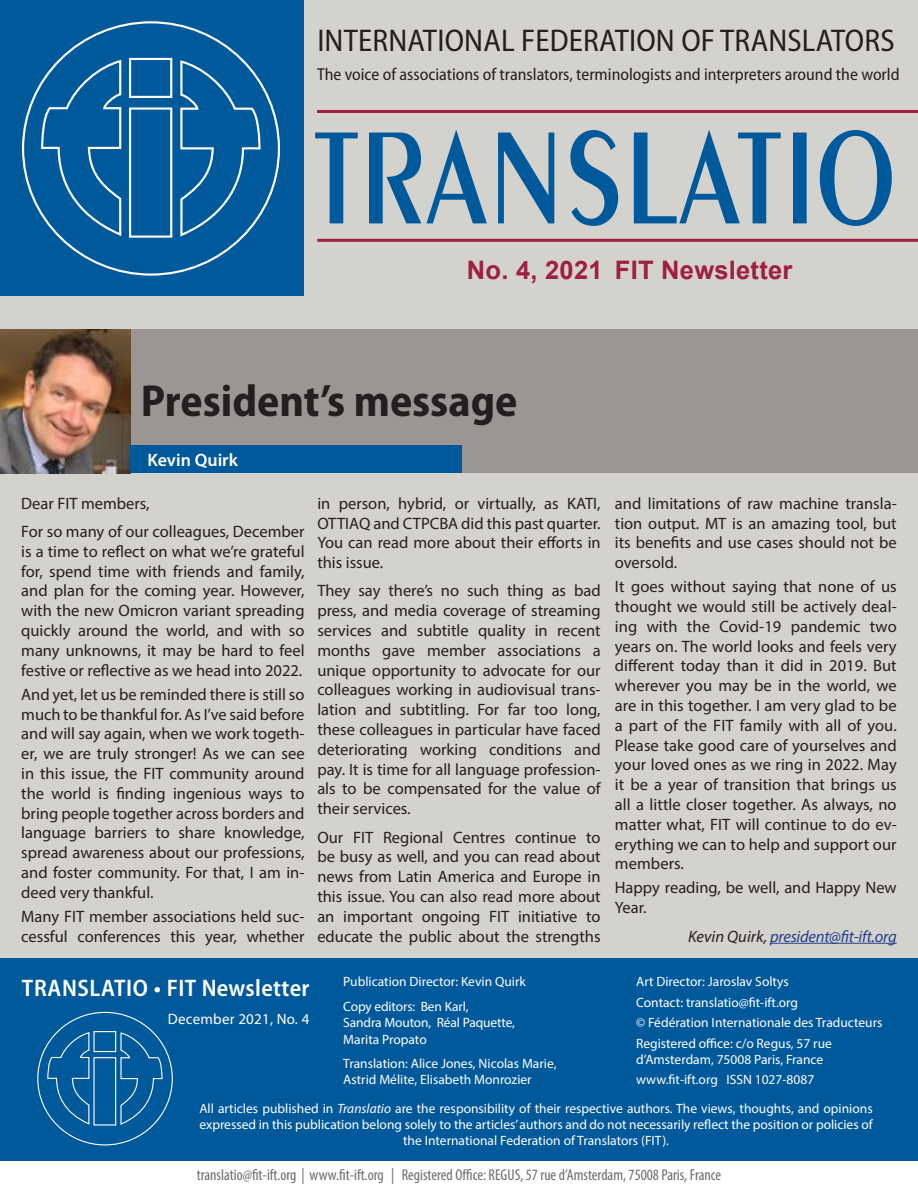
<style>
.page{position:relative;width:918px;height:1188px;background:#fff}
.page>*{position:absolute;margin:0;border:0;box-sizing:border-box;transform-origin:0 0}
.Titel_2{font:700 semi-condensed 45px "Myriad Pro";color:#231f20}
.t1{font:semi-condensed 31.5px "Myriad Pro";letter-spacing:.005em;color:#231f20}
.t2{font:700 25.5px "Arial";letter-spacing:.01em;color:#9f1f3f}
.Titel{font:600 semi-condensed 24px "Myriad Pro";letter-spacing:.015em;color:#fff}
.t3{font:600 18px "Myriad Pro";color:#fff}
.t4{font:semi-condensed 17.25px "Myriad Pro";color:#231f20}
.t5{font:16.5px/19.8px "Myriad Pro";color:#231f20;text-align:justify}
.t6{font:italic 16.5px "Myriad Pro";letter-spacing:-.015em;color:#253f8e}
.t7{font:condensed 15.75px "Myriad Pro";color:#6c6d70}
.Titel-2{font:15px "Myriad Pro";letter-spacing:.015em;color:#fff}
.Titel-3{font:13.5px/16.2px "Myriad Pro";color:#fff}
.s1{color:#231f20}
.s2{font-style:italic}
</style>
<div class="page">
<div style="left:0;top:318px;width:918px;height:870px;background:#d3d2cd"></div>
<div style="left:0;top:0;width:918px;height:318px;background:#d3d2cd"></div>
<div style="left:0;top:0;width:303px;height:296px;background:#00599b"></div>
<svg style="left:315px;top:130px;width:577px;height:96px"></svg>
<div style="left:0;top:1161px;width:918px;height:27px;background:#fff"></div>
<hr style="left:317px;top:239px;width:601px;height:3px;background:#9f1f3f">
<hr style="left:317px;top:110px;width:601px;height:3px;background:#9f1f3f">
<svg style="left:40px;top:59px;width:82px;height:179px"></svg>
<svg style="left:180px;top:59px;width:82px;height:179px"></svg>
<div style="left:129px;top:107px;width:43px;height:131px;background:#00599b;border:2px solid #fff"></div>
<div style="left:129px;top:58px;width:43px;height:40px;background:#00599b;border:2px solid #fff"></div>
<hr style="left:770px;top:943px;width:127px;height:1px;background:#253f8e">
<div style="left:130px;top:329px;width:788px;height:144px;background:#9b9593"></div>
<img style="left:1px;top:329px;width:129px;height:144px">
<div style="left:130px;top:446px;width:332px;height:27px;background:#00599b"></div>
<div style="left:0;top:958px;width:918px;height:203px;background:#00599b"></div>
<svg style="left:47px;top:1031px;width:43px;height:95px"></svg>
<svg style="left:120px;top:1032px;width:43px;height:94px"></svg>
<div style="left:93px;top:1057px;width:23px;height:69px;background:#00599b;border:1px solid #fff"></div>
<div style="left:93px;top:1031px;width:23px;height:21px;background:#00599b;border:1px solid #fff"></div>
<p class="t1" style="left:317px;top:21px;width:579px">INTERNATIONAL FEDERATION OF TRANSLATORS</p>
<p class="t4" style="left:317px;top:63px;width:584px">The voice of associations of translators, terminologists and interpreters around the world</p>
<p class="t2" style="left:467px;top:252px;width:137px">No. 4, 2021</p>
<p class="t2" style="left:615px;top:252px;width:179px">FIT Newsletter</p>
<p class="Titel_2" style="left:141px;top:372px;width:378px">President’s message</p>
<p class="t3" style="left:147px;top:449px;width:92px">Kevin Quirk</p>
<p class="t5" style="left:21px;top:493px;width:130px">Dear FIT members,</p>
<p class="t5" style="left:21px;top:521px;width:285px">For so many of our colleagues, December is a time to reflect on what we’re grateful for, spend time with friends and family, and plan for the coming year. However, with the new Omicron variant spreading quickly around the world, and with so many unknowns, it may be hard to feel festive or reflective as we head into 2022.</p>
<p class="t5" style="left:21px;top:684px;width:285px">And yet, let us be reminded there is still so much to be thankful for. As I’ve said before and will say again, when we work togeth&shy;er, we are truly stronger! As we can see in this issue, the FIT community around the world is finding ingenious ways to bring people together across borders and language barriers to share knowledge, spread awareness about our professions, and foster community. For that, I am in&shy;deed very thankful.</p>
<p class="t5" style="left:21px;top:906px;width:285px">Many FIT member associations held suc&shy;cessful conferences this year, whether</p>
<p class="t5" style="left:317px;top:493px;width:285px">in person, hybrid, or virtually, as KATI, OTTIAQ and CTPCBA did this past quarter.<br>You can read more about their efforts in this issue.</p>
<p class="t5" style="left:317px;top:581px;width:285px">They say there’s no such thing as bad press, and media coverage of streaming services and subtitle quality in recent months gave member associations a unique opportunity to advocate for our colleagues working in audiovisual trans&shy;lation and subtitling. For far too long, these colleagues in particular have faced deteriorating working conditions and pay. It is time for all language profession&shy;als to be compensated for the value of their services.</p>
<p class="t5" style="left:317px;top:827px;width:285px">Our FIT Regional Centres continue to be busy as well, and you can read about news from Latin America and Europe in this issue. You can also read more about an important ongoing FIT initiative to educate the public about the strengths</p>
<p class="Titel" style="left:22px;top:973px;width:289px">TRANSLATIO • FIT Newsletter</p>
<p class="Titel-2" style="left:168px;top:1010px;width:143px">December 2021, No. 4</p>
<p class="Titel-3" style="left:343px;top:974px;width:184px">Publication Director: Kevin Quirk</p>
<p class="Titel-3" style="left:343px;top:998px;width:127px">Copy editors: Ben Karl,</p>
<p class="Titel-3" style="left:343px;top:1014px;width:173px">Sandra Mouton, Réal Paquette,</p>
<p class="Titel-3" style="left:343px;top:1031px;width:85px">Marita Propato</p>
<p class="Titel-3" style="left:343px;top:1055px;width:215px">Translation: Alice Jones, Nicolas Marie,<br>Astrid Mélite, Elisabeth Monrozier</p>
<p class="t5" style="left:615px;top:493px;width:283px">and limitations of raw machine transla&shy;tion output. MT is an amazing tool, but its benefits and use cases should not be oversold.</p>
<p class="t5" style="left:615px;top:577px;width:283px">It goes without saying that none of us thought we would still be actively deal&shy;ing with the Covid-19 pandemic two years on. The world looks and feels very different today than it did in 2019. But wherever you may be in the world, we are in this together. I am very glad to be a part of the FIT family with all of you.<br>Please take good care of yourselves and your loved ones as we ring in 2022. May it be a year of transition that brings us all a little closer together. As always, no matter what, FIT will continue to do ev&shy;erything we can to help and support our members.</p>
<p class="t5" style="left:615px;top:878px;width:283px">Happy reading, be well, and Happy New<br>Year.</p>
<p class="t6" style="left:688px;top:926px;width:210px"><span class="s1">Kevin Quirk,</span> president@fit-ift.org</p>
<p class="Titel-3" style="left:636px;top:974px;width:154px">Art Director: Jaroslav Soltys</p>
<p class="Titel-3" style="left:636px;top:994px;width:163px">Contact: translatio@fit-ift.org</p>
<p class="Titel-3" style="left:636px;top:1014px;width:248px">© Fédération Internationale des Traducteurs</p>
<p class="Titel-3" style="left:636px;top:1035px;width:197px">Registered office: c/o Regus, 57 rue d’Amsterdam, 75008 Paris, France</p>
<p class="Titel-3" style="left:636px;top:1072px;width:180px">www.fit-ift.org ISSN 1027-8087</p>
<p class="Titel-3" style="left:199px;top:1100px;width:675px;text-align:center">All articles published in <span class="s2">Translatio</span> are the responsibility of their respective authors. The views, thoughts, and opinions expressed in this publication belong solely to the articles’ authors and do not necessarily reflect the position or policies of the International Federation of Translators (FIT).</p>
<p class="t7" style="left:197px;top:1165px;width:526px">translatio@fit-ift.org | www.fit-ift.org | Registered Office: REGUS, 57 rue d’Amsterdam, 75008 Paris, France</p>
</div>
